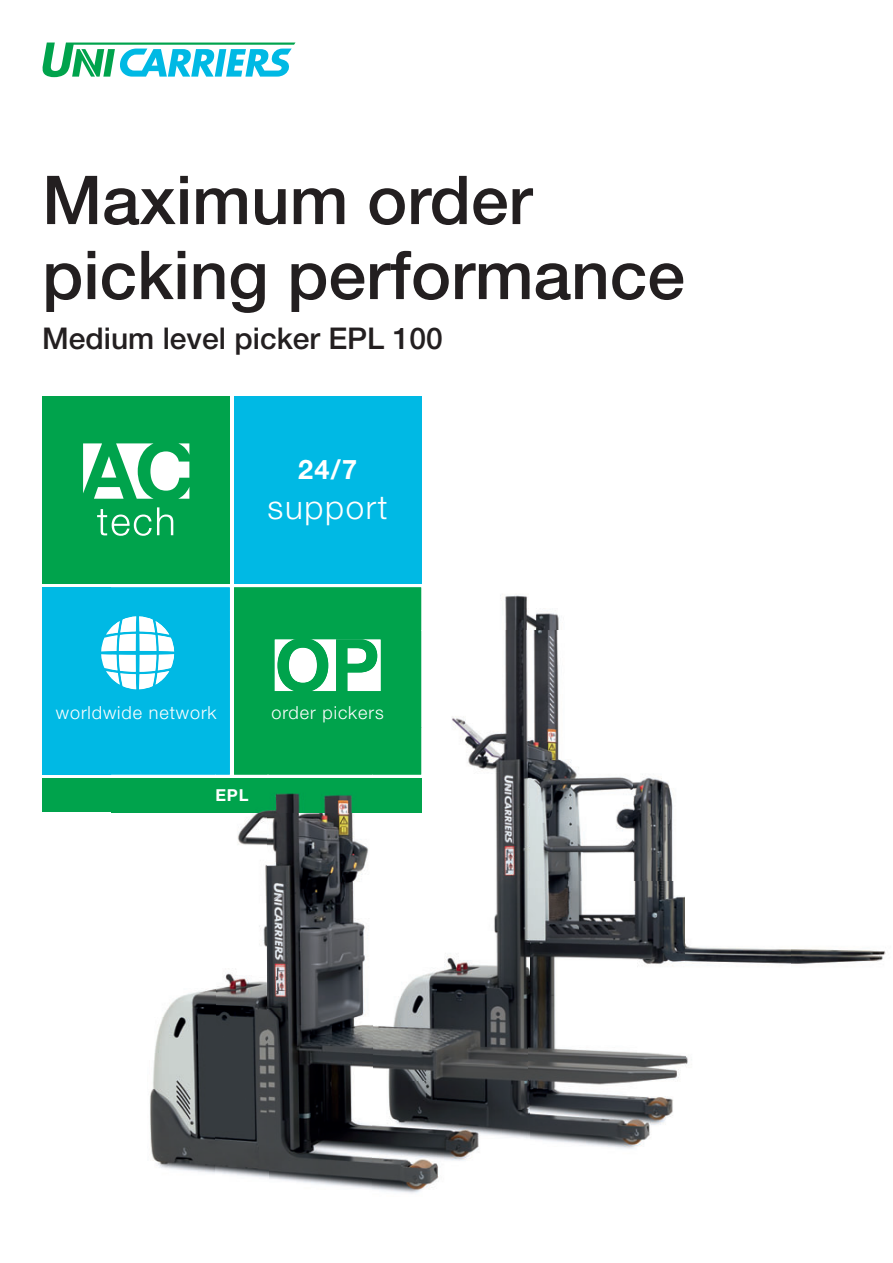
<style>
.page{position:relative;width:893px;height:1263px;background:#fff}
.page>*{position:absolute;margin:0;border:0;box-sizing:border-box;transform-origin:0 0}
.t1{font:500 67.5px/75px "Helvetica Neue LT Pro";color:#231f20}
.t2{font:300 33px "Helvetica Neue LT Pro";letter-spacing:.05em;color:#fff}
.t3{font:500 30px "Helvetica Neue LT Pro";color:#231f20}
.t4{font:700 27px "Helvetica Neue LT Pro";color:#fff}
.t5{font:300 18px "Helvetica Neue LT Pro";letter-spacing:.05em;color:#fff}
.t6{font:700 16.5px "Helvetica Neue LT Pro";color:#fff}
</style>
<div class="page">
<svg style="left:42px;top:43px;width:253px;height:34px"></svg>
<div style="left:43px;top:396px;width:187px;height:187px;background:#00a34c"></div>
<div style="left:234px;top:396px;width:187px;height:187px;background:#00b9e4"></div>
<div style="left:43px;top:587px;width:187px;height:187px;background:#00b9e4"></div>
<div style="left:43px;top:779px;width:378px;height:33px;background:#00a34c"></div>
<svg style="left:83px;top:443px;width:106px;height:56px"></svg>
<svg style="left:97px;top:507px;width:76px;height:29px"></svg>
<img style="left:111px;top:580px;width:448px;height:50px">
<img style="left:634px;top:774px;width:39px;height:107px">
<img style="left:790px;top:949px;width:96px;height:15px">
<img style="left:216px;top:774px;width:52px;height:404px">
<img style="left:373px;top:630px;width:156px;height:563px">
<img style="left:529px;top:630px;width:105px;height:251px">
<img style="left:111px;top:774px;width:105px;height:399px">
<img style="left:268px;top:774px;width:105px;height:416px">
<img style="left:529px;top:881px;width:261px;height:268px">
<img style="left:111px;top:580px;width:119px;height:3px">
<img style="left:234px;top:580px;width:187px;height:3px">
<img style="left:111px;top:587px;width:119px;height:103px">
<svg style="left:101px;top:616px;width:74px;height:73px"></svg>
<img style="left:156px;top:621px;width:13px;height:14px">
<img style="left:139px;top:616px;width:16px;height:16px">
<div style="left:234px;top:587px;width:187px;height:187px;background:#00a34c"></div>
<img style="left:275px;top:639px;width:106px;height:52px">
<img style="left:294px;top:638px;width:69px;height:54px">
<img style="left:277px;top:639px;width:100px;height:52px">
<img style="left:111px;top:779px;width:310px;height:33px">
<p class="t1" style="left:42px;top:169px;width:644px">Maximum order picking performance</p>
<p class="t3" style="left:42px;top:328px;width:402px">Medium level picker EPL 100</p>
<p class="t4" style="left:298px;top:460px;width:61px">24/7</p>
<p class="t2" style="left:268px;top:495px;width:121px">support</p>
<p class="t5" style="left:56px;top:706px;width:162px">worldwide network</p>
<p class="t5" style="left:271px;top:706px;width:114px">order pickers</p>
<p class="t6" style="left:215px;top:789px;width:35px">EPL</p>
</div>
